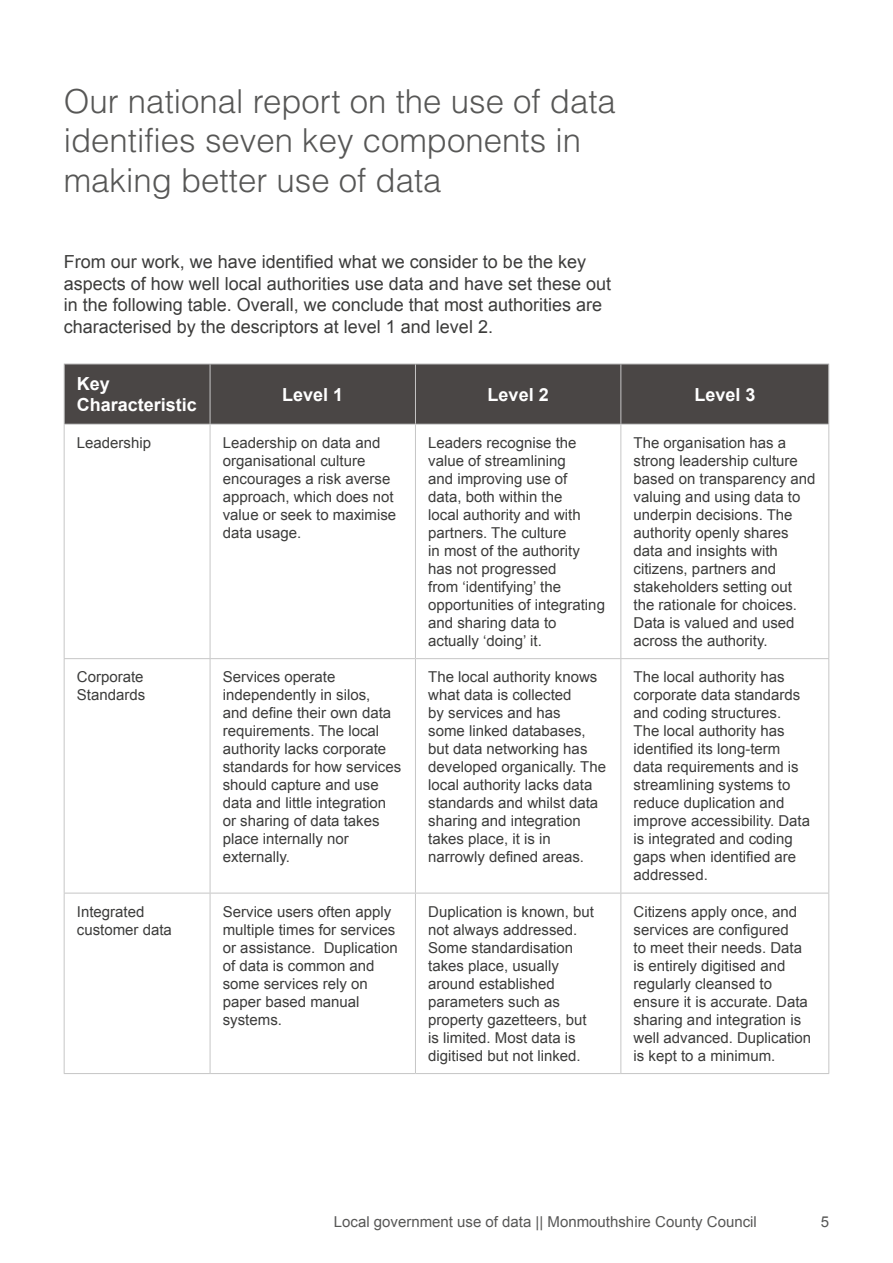
<style>
.page{position:relative;width:893px;height:1263px;background:#fff}
.page>*{position:absolute;margin:0;border:0;box-sizing:border-box;transform-origin:0 0}
.Grey_Heading{font:300 33px/39.6px "Helvetica LT Std";color:#575756}
.Normal_Body_Text{font:18px/21.6px "Arial";color:#3c3c3b}
.Table_header_text{font:700 18px/21.6px "Arial";color:#fff}
.Table_text{font:15px/18px "Arial";color:#3c3c3b}
.t1{font:15px "Arial";color:#575756}
</style>
<div class="page">
<div style="left:65px;top:365px;width:763px;height:59px;background:#4a4645"></div>
<svg style="left:65px;top:425px;width:763px;height:648px"></svg>
<hr style="left:64px;top:364px;width:146px;height:1px;background:#c6c6c6">
<hr style="left:64px;top:364px;width:1px;height:60px;background:#c6c6c6">
<hr style="left:210px;top:364px;width:205px;height:1px;background:#c6c6c6">
<hr style="left:210px;top:364px;width:1px;height:60px;background:#c6c6c6">
<hr style="left:415px;top:364px;width:206px;height:1px;background:#c6c6c6">
<hr style="left:415px;top:364px;width:1px;height:60px;background:#c6c6c6">
<hr style="left:621px;top:364px;width:208px;height:1px;background:#c6c6c6">
<hr style="left:620px;top:364px;width:1px;height:60px;background:#c6c6c6">
<hr style="left:828px;top:364px;width:1px;height:60px;background:#c6c6c6">
<hr style="left:64px;top:424px;width:146px;height:1px;background:#c6c6c6">
<hr style="left:64px;top:425px;width:1px;height:233px;background:#c6c6c6">
<hr style="left:210px;top:424px;width:205px;height:1px;background:#c6c6c6">
<hr style="left:210px;top:425px;width:1px;height:233px;background:#c6c6c6">
<hr style="left:415px;top:424px;width:206px;height:1px;background:#c6c6c6">
<hr style="left:415px;top:425px;width:1px;height:233px;background:#c6c6c6">
<hr style="left:621px;top:424px;width:208px;height:1px;background:#c6c6c6">
<hr style="left:620px;top:425px;width:1px;height:233px;background:#c6c6c6">
<hr style="left:828px;top:425px;width:1px;height:233px;background:#c6c6c6">
<hr style="left:64px;top:658px;width:146px;height:1px;background:#c6c6c6">
<hr style="left:64px;top:659px;width:1px;height:234px;background:#c6c6c6">
<hr style="left:210px;top:658px;width:205px;height:1px;background:#c6c6c6">
<hr style="left:210px;top:659px;width:1px;height:234px;background:#c6c6c6">
<hr style="left:415px;top:658px;width:206px;height:1px;background:#c6c6c6">
<hr style="left:415px;top:659px;width:1px;height:234px;background:#c6c6c6">
<hr style="left:621px;top:658px;width:208px;height:1px;background:#c6c6c6">
<hr style="left:620px;top:659px;width:1px;height:234px;background:#c6c6c6">
<hr style="left:828px;top:659px;width:1px;height:234px;background:#c6c6c6">
<hr style="left:64px;top:893px;width:146px;height:1px;background:#c6c6c6">
<hr style="left:64px;top:893px;width:1px;height:180px;background:#c6c6c6">
<hr style="left:210px;top:893px;width:205px;height:1px;background:#c6c6c6">
<hr style="left:210px;top:893px;width:1px;height:180px;background:#c6c6c6">
<hr style="left:415px;top:893px;width:206px;height:1px;background:#c6c6c6">
<hr style="left:415px;top:893px;width:1px;height:180px;background:#c6c6c6">
<hr style="left:621px;top:893px;width:208px;height:1px;background:#c6c6c6">
<hr style="left:620px;top:893px;width:1px;height:180px;background:#c6c6c6">
<hr style="left:828px;top:893px;width:1px;height:180px;background:#c6c6c6">
<hr style="left:64px;top:1073px;width:146px;height:1px;background:#c6c6c6">
<hr style="left:210px;top:1073px;width:205px;height:1px;background:#c6c6c6">
<hr style="left:415px;top:1073px;width:206px;height:1px;background:#c6c6c6">
<hr style="left:621px;top:1073px;width:208px;height:1px;background:#c6c6c6">
<h2 class="Grey_Heading" style="left:64px;top:81px;width:554px">Our national report on the use of data identifies seven key components in making better use of data</h2>
<p class="Normal_Body_Text" style="left:64px;top:251px;width:549px">From our work, we have identified what we consider to be the key aspects of how well local authorities use data and have set these out in the following table. Overall, we conclude that most authorities are characterised by the descriptors at level 1 and level 2.</p>
<p class="Table_header_text" style="left:77px;top:373px;width:122px">Key<br>Characteristic</p>
<p class="Table_header_text" style="left:282px;top:384px;width:63px">Level 1</p>
<p class="Table_header_text" style="left:488px;top:384px;width:63px">Level 2</p>
<p class="Table_header_text" style="left:694px;top:384px;width:63px">Level 3</p>
<p class="Table_text" style="left:77px;top:434px;width:76px">Leadership</p>
<p class="Table_text" style="left:223px;top:434px;width:175px">Leadership on data and organisational culture encourages a risk averse approach, which does not value or seek to maximise data usage.</p>
<p class="Table_text" style="left:428px;top:434px;width:178px">Leaders recognise the value of streamlining<br>and improving use of<br>data, both within the<br>local authority and with partners. The culture<br>in most of the authority has not progressed<br>from ‘identifying’ the opportunities of integrating and sharing data to actually ‘doing’ it.</p>
<p class="Table_text" style="left:634px;top:434px;width:183px">The organisation has a strong leadership culture based on transparency and valuing and using data to underpin decisions. The authority openly shares data and insights with citizens, partners and stakeholders setting out the rationale for choices.<br>Data is valued and used across the authority.</p>
<p class="Table_text" style="left:77px;top:668px;width:70px">Corporate<br>Standards</p>
<p class="Table_text" style="left:223px;top:668px;width:180px">Services operate independently in silos,<br>and define their own data requirements. The local authority lacks corporate standards for how services should capture and use data and little integration or sharing of data takes place internally nor externally.</p>
<p class="Table_text" style="left:428px;top:668px;width:179px">The local authority knows what data is collected<br>by services and has<br>some linked databases, but data networking has developed organically. The local authority lacks data standards and whilst data sharing and integration takes place, it is in narrowly defined areas.</p>
<p class="Table_text" style="left:634px;top:668px;width:178px">The local authority has corporate data standards and coding structures.<br>The local authority has identified its long-term data requirements and is streamlining systems to reduce duplication and improve accessibility. Data is integrated and coding gaps when identified are addressed.</p>
<p class="Table_text" style="left:77px;top:903px;width:97px">Integrated customer data</p>
<p class="Table_text" style="left:223px;top:903px;width:177px">Service users often apply multiple times for services or assistance. Duplication of data is common and some services rely on paper based manual systems.</p>
<p class="Table_text" style="left:428px;top:903px;width:167px">Duplication is known, but not always addressed.<br>Some standardisation takes place, usually around established parameters such as property gazetteers, but is limited. Most data is digitised but not linked.</p>
<p class="Table_text" style="left:634px;top:903px;width:179px">Citizens apply once, and services are configured<br>to meet their needs. Data is entirely digitised and regularly cleansed to ensure it is accurate. Data sharing and integration is well advanced. Duplication is kept to a minimum.</p>
<p class="t1" style="left:334px;top:1212px;width:424px">Local government use of data || Monmouthshire County Council</p>
<p class="t1" style="left:821px;top:1212px;width:10px">5</p>
</div>
